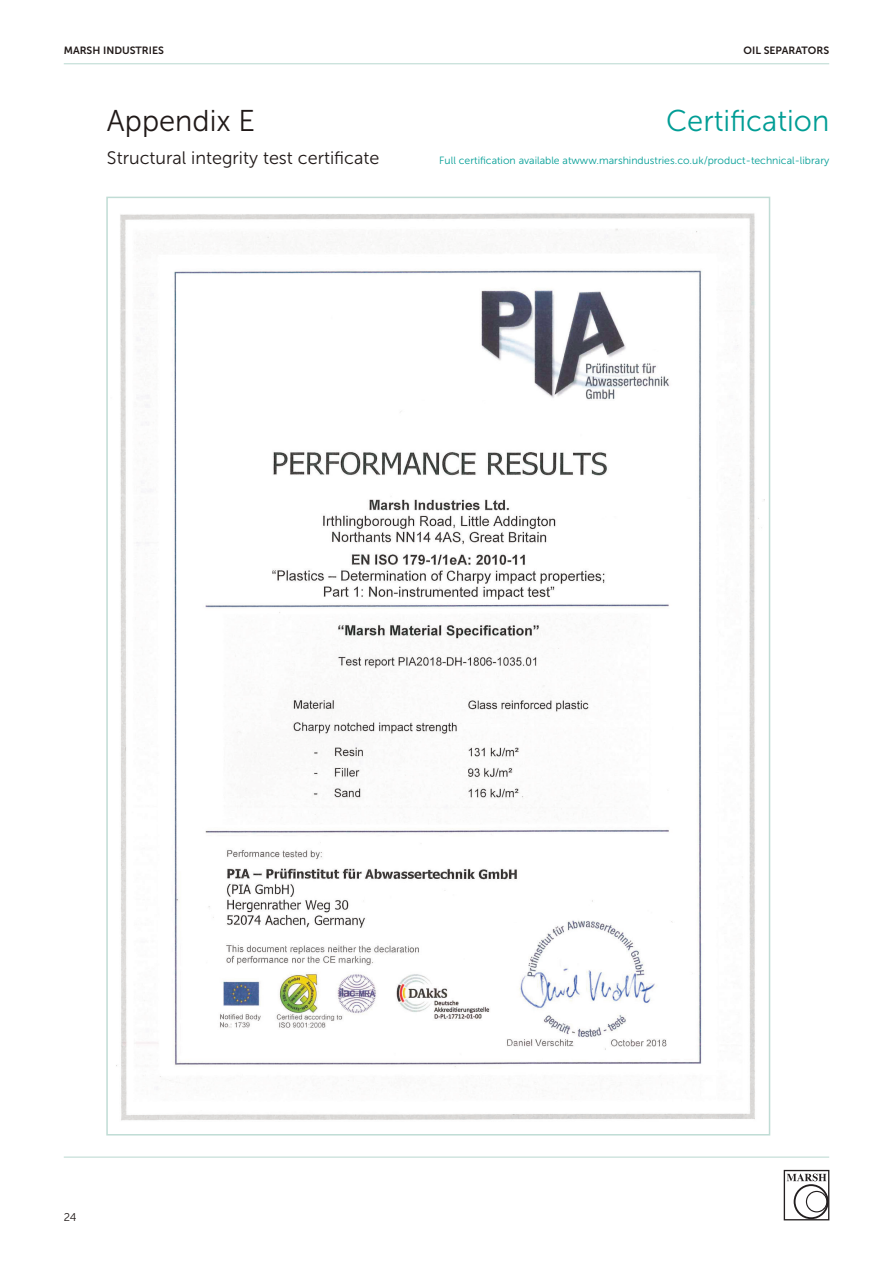
<style>
.page{position:relative;width:893px;height:1263px;background:#fff}
.page>*{position:absolute;margin:0;border:0;box-sizing:border-box;transform-origin:0 0}
.t1{font:30px "Museo Sans 300";color:#009d95}
.t2{font:30px "Museo Sans 300";color:#201918}
.t3{font:18px "Museo Sans 300";color:#201918}
.t4{font:11.25px "Museo Sans 300";color:#201918}
.t5{font:10.5px "Museo Sans 300";color:#009d95}
.t6{font:10.5px "Museo Sans 700";color:#201918}
</style>
<div class="page">
<hr style="left:64px;top:63px;width:765px;height:1px;background:#c0dcd5">
<svg style="left:784px;top:1170px;width:45px;height:50px"></svg>
<hr style="left:64px;top:1156px;width:765px;height:2px;background:#c0dcd5">
<img style="left:116px;top:213px;width:649px;height:908px">
<p class="t6" style="left:64px;top:46px;width:102px">MARSH INDUSTRIES</p>
<p class="t6" style="left:743px;top:46px;width:87px">OIL SEPARATORS</p>
<h1 class="t1" style="left:666px;top:110px;width:165px">Certification</h1>
<h1 class="t2" style="left:107px;top:110px;width:150px">Appendix E</h1>
<h2 class="t3" style="left:107px;top:151px;width:274px">Structural integrity test certificate</h2>
<p class="t5" style="left:439px;top:157px;width:392px">Full certification available atwww.marshindustries.co.uk/product-technical-library</p>
<p class="t4" style="left:64px;top:1213px;width:14px">24</p>
</div>
